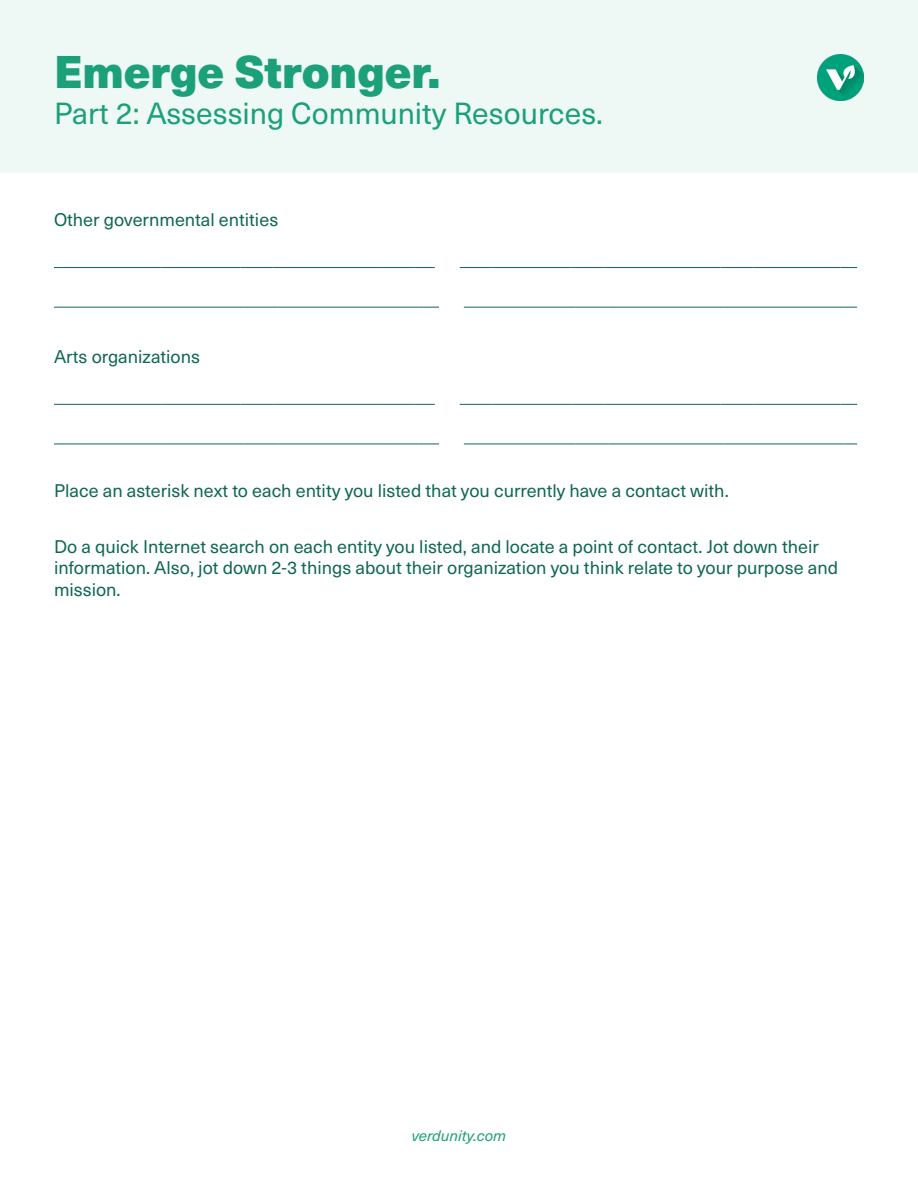
<style>
.page{position:relative;width:918px;height:1188px;background:#fff}
.page>*{position:absolute;margin:0;border:0;box-sizing:border-box;transform-origin:0 0}
.t1{font:900 45px "Neue Haas Unica W1 G";color:#1ba07a}
.t2{font:30px "Neue Haas Unica W1 G";color:#1ba07a}
.t3{font:18px/21.6px "Neue Haas Unica W1 G";color:#0f6853}
.t4{font:italic 15px "Neue Haas Unica W1 G";color:#1ba07a}
</style>
<div class="page">
<div style="left:0;top:0;width:918px;height:173px;background:#eef8f5"></div>
<img style="left:817px;top:54px;width:47px;height:47px">
<svg style="left:54px;top:267px;width:29px;height:1px"></svg>
<hr style="left:83px;top:267px;width:79px;height:1px;background:#0f6853">
<hr style="left:162px;top:267px;width:78px;height:1px;background:#0f6853">
<hr style="left:240px;top:267px;width:33px;height:1px;background:#0f6853">
<hr style="left:273px;top:267px;width:108px;height:1px;background:#0f6853">
<hr style="left:381px;top:267px;width:33px;height:1px;background:#0f6853">
<svg style="left:414px;top:267px;width:21px;height:1px"></svg>
<hr style="left:460px;top:267px;width:33px;height:1px;background:#0f6853">
<hr style="left:493px;top:267px;width:78px;height:1px;background:#0f6853">
<hr style="left:571px;top:267px;width:34px;height:1px;background:#0f6853">
<hr style="left:605px;top:267px;width:116px;height:1px;background:#0f6853">
<hr style="left:721px;top:267px;width:33px;height:1px;background:#0f6853">
<hr style="left:754px;top:267px;width:87px;height:1px;background:#0f6853">
<svg style="left:841px;top:267px;width:16px;height:1px"></svg>
<hr style="left:54px;top:307px;width:33px;height:1px;background:#0f6853">
<hr style="left:87px;top:307px;width:79px;height:1px;background:#0f6853">
<hr style="left:166px;top:307px;width:78px;height:1px;background:#0f6853">
<hr style="left:244px;top:307px;width:34px;height:1px;background:#0f6853">
<hr style="left:278px;top:307px;width:107px;height:1px;background:#0f6853">
<hr style="left:385px;top:307px;width:33px;height:1px;background:#0f6853">
<svg style="left:418px;top:307px;width:21px;height:1px"></svg>
<hr style="left:464px;top:307px;width:33px;height:1px;background:#0f6853">
<hr style="left:497px;top:307px;width:79px;height:1px;background:#0f6853">
<hr style="left:576px;top:307px;width:33px;height:1px;background:#0f6853">
<hr style="left:609px;top:307px;width:116px;height:1px;background:#0f6853">
<hr style="left:725px;top:307px;width:33px;height:1px;background:#0f6853">
<hr style="left:758px;top:307px;width:87px;height:1px;background:#0f6853">
<svg style="left:845px;top:307px;width:12px;height:1px"></svg>
<svg style="left:54px;top:404px;width:29px;height:1px"></svg>
<hr style="left:83px;top:404px;width:79px;height:1px;background:#0f6853">
<hr style="left:162px;top:404px;width:78px;height:1px;background:#0f6853">
<hr style="left:240px;top:404px;width:33px;height:1px;background:#0f6853">
<hr style="left:273px;top:404px;width:108px;height:1px;background:#0f6853">
<hr style="left:381px;top:404px;width:33px;height:1px;background:#0f6853">
<svg style="left:414px;top:404px;width:21px;height:1px"></svg>
<hr style="left:460px;top:404px;width:33px;height:1px;background:#0f6853">
<hr style="left:493px;top:404px;width:78px;height:1px;background:#0f6853">
<hr style="left:571px;top:404px;width:34px;height:1px;background:#0f6853">
<hr style="left:605px;top:404px;width:116px;height:1px;background:#0f6853">
<hr style="left:721px;top:404px;width:33px;height:1px;background:#0f6853">
<hr style="left:754px;top:404px;width:87px;height:1px;background:#0f6853">
<svg style="left:841px;top:404px;width:16px;height:1px"></svg>
<hr style="left:54px;top:444px;width:33px;height:1px;background:#0f6853">
<hr style="left:87px;top:444px;width:79px;height:1px;background:#0f6853">
<hr style="left:166px;top:444px;width:78px;height:1px;background:#0f6853">
<hr style="left:244px;top:444px;width:34px;height:1px;background:#0f6853">
<hr style="left:278px;top:444px;width:107px;height:1px;background:#0f6853">
<hr style="left:385px;top:444px;width:33px;height:1px;background:#0f6853">
<svg style="left:418px;top:444px;width:21px;height:1px"></svg>
<hr style="left:464px;top:444px;width:33px;height:1px;background:#0f6853">
<hr style="left:497px;top:444px;width:79px;height:1px;background:#0f6853">
<hr style="left:576px;top:444px;width:33px;height:1px;background:#0f6853">
<hr style="left:609px;top:444px;width:116px;height:1px;background:#0f6853">
<hr style="left:725px;top:444px;width:33px;height:1px;background:#0f6853">
<hr style="left:758px;top:444px;width:87px;height:1px;background:#0f6853">
<svg style="left:845px;top:444px;width:12px;height:1px"></svg>
<p class="t1" style="left:54px;top:37px;width:388px">Emerge Stronger.</p>
<p class="t2" style="left:54px;top:92px;width:550px">Part 2: Assessing Community Resources.</p>
<p class="t3" style="left:54px;top:208px;width:226px">Other governmental entities</p>
<p class="t3" style="left:54px;top:345px;width:148px">Arts organizations</p>
<p class="t3" style="left:54px;top:479px;width:676px">Place an asterisk next to each entity you listed that you currently have a contact with.</p>
<p class="t3" style="left:54px;top:534px;width:786px">Do a quick Internet search on each entity you listed, and locate a point of contact. Jot down their information. Also, jot down 2-3 things about their organization you think relate to your purpose and mission.</p>
<p class="t4" style="left:412px;top:1125px;width:96px">verdunity.com</p>
</div>
